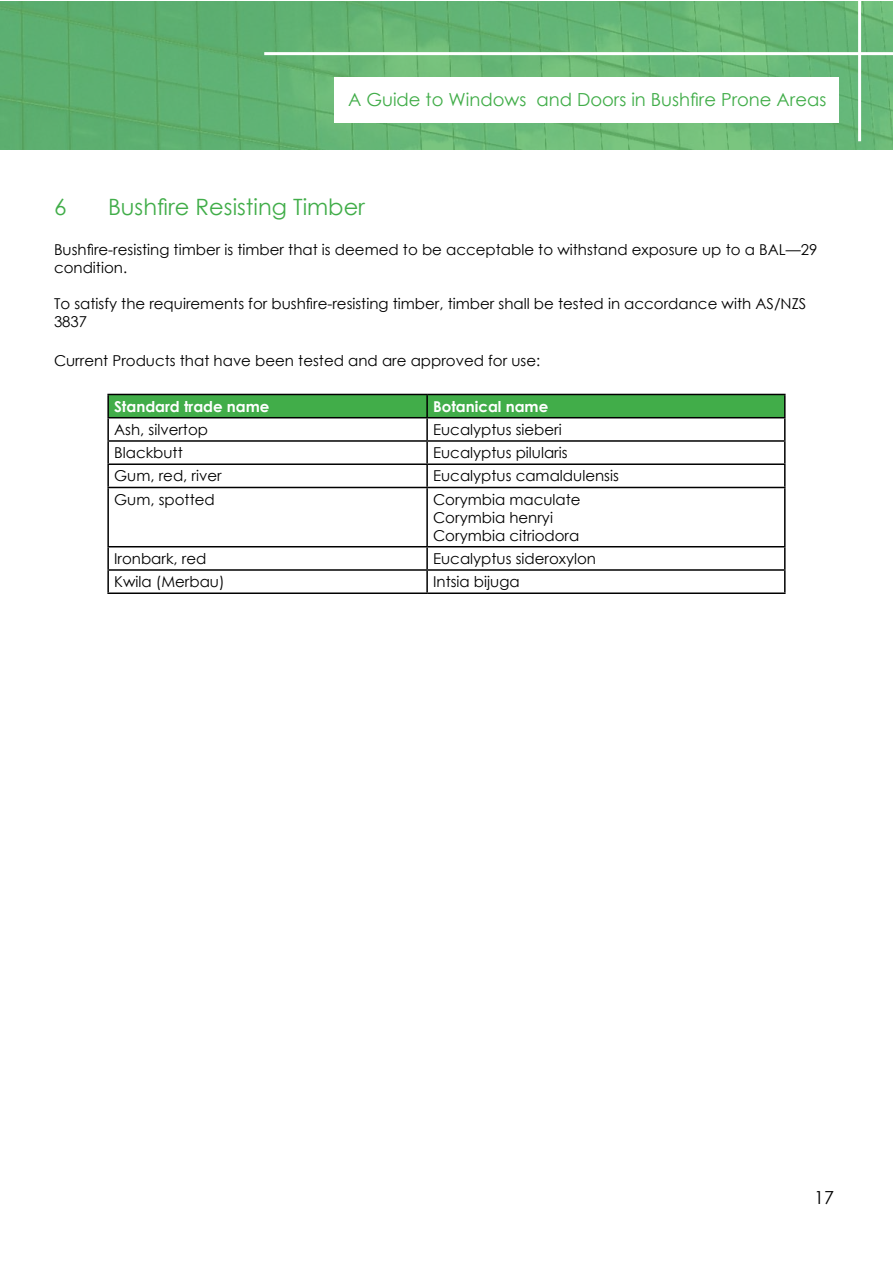
<style>
.page{position:relative;width:893px;height:1263px;background:#fff}
.page>*{position:absolute;margin:0;border:0;box-sizing:border-box;transform-origin:0 0}
.t1{font:22.5px "Century Gothic";color:#41ad49}
.t2{font:18px "Century Gothic";color:#41ad49}
.t3{font:18px "Century Gothic";color:#000}
.t4{font:15px/18px "Century Gothic";color:#000}
.t5{font:700 15px "Century Gothic";color:#fff}
</style>
<div class="page">
<svg style="left:0;top:1px;width:893px;height:149px;background:#63b473"></svg>
<div style="left:335px;top:77px;width:504px;height:46px;background:#fff"></div>
<hr style="left:858px;top:0;width:3px;height:141px;background:#fff">
<hr style="left:264px;top:52px;width:629px;height:3px;background:#fff">
<div style="left:109px;top:395px;width:675px;height:22px;background:#41ad49"></div>
<hr style="left:107px;top:394px;width:320px;height:1px;background:#000">
<hr style="left:107px;top:395px;width:2px;height:22px;background:#000">
<hr style="left:427px;top:394px;width:359px;height:1px;background:#000">
<hr style="left:426px;top:395px;width:2px;height:22px;background:#000">
<hr style="left:784px;top:395px;width:2px;height:22px;background:#000">
<hr style="left:107px;top:417px;width:320px;height:1px;background:#000">
<hr style="left:107px;top:418px;width:2px;height:22px;background:#000">
<hr style="left:427px;top:417px;width:359px;height:1px;background:#000">
<hr style="left:426px;top:418px;width:2px;height:22px;background:#000">
<hr style="left:784px;top:418px;width:2px;height:22px;background:#000">
<hr style="left:107px;top:440px;width:320px;height:2px;background:#000">
<hr style="left:107px;top:442px;width:2px;height:21px;background:#000">
<hr style="left:427px;top:440px;width:359px;height:2px;background:#000">
<hr style="left:426px;top:442px;width:2px;height:21px;background:#000">
<hr style="left:784px;top:442px;width:2px;height:21px;background:#000">
<hr style="left:107px;top:463px;width:320px;height:2px;background:#000">
<hr style="left:107px;top:465px;width:2px;height:22px;background:#000">
<hr style="left:427px;top:463px;width:359px;height:2px;background:#000">
<hr style="left:426px;top:465px;width:2px;height:22px;background:#000">
<hr style="left:784px;top:465px;width:2px;height:22px;background:#000">
<hr style="left:107px;top:487px;width:320px;height:1px;background:#000">
<hr style="left:107px;top:488px;width:2px;height:58px;background:#000">
<hr style="left:427px;top:487px;width:359px;height:1px;background:#000">
<hr style="left:426px;top:488px;width:2px;height:58px;background:#000">
<hr style="left:784px;top:488px;width:2px;height:58px;background:#000">
<hr style="left:107px;top:546px;width:320px;height:1px;background:#000">
<hr style="left:107px;top:547px;width:2px;height:22px;background:#000">
<hr style="left:427px;top:546px;width:359px;height:1px;background:#000">
<hr style="left:426px;top:547px;width:2px;height:22px;background:#000">
<hr style="left:784px;top:547px;width:2px;height:22px;background:#000">
<hr style="left:107px;top:569px;width:320px;height:2px;background:#000">
<hr style="left:107px;top:571px;width:2px;height:21px;background:#000">
<hr style="left:427px;top:569px;width:359px;height:2px;background:#000">
<hr style="left:426px;top:571px;width:2px;height:21px;background:#000">
<hr style="left:784px;top:571px;width:2px;height:21px;background:#000">
<hr style="left:107px;top:592px;width:320px;height:2px;background:#000">
<hr style="left:427px;top:592px;width:359px;height:2px;background:#000">
<p class="t2" style="left:348px;top:87px;width:480px">A Guide to Windows and Doors in Bushfire Prone Areas</p>
<h1 class="t1" style="left:54px;top:191px;width:14px">6</h1>
<h1 class="t1" style="left:108px;top:191px;width:259px">Bushfire Resisting Timber</h1>
<p class="t4" style="left:54px;top:240px;width:765px">Bushfire-resisting timber is timber that is deemed to be acceptable to withstand exposure up to a BAL—29 condition.</p>
<p class="t4" style="left:54px;top:294px;width:754px">To satisfy the requirements for bushfire-resisting timber, timber shall be tested in accordance with AS/NZS<br>3837</p>
<p class="t4" style="left:54px;top:351px;width:488px">Current Products that have been tested and are approved for use:</p>
<p class="t5" style="left:114px;top:395px;width:157px">Standard trade name</p>
<p class="t5" style="left:433px;top:395px;width:117px">Botanical name</p>
<p class="t4" style="left:114px;top:420px;width:95px">Ash, silvertop</p>
<p class="t4" style="left:433px;top:420px;width:130px">Eucalyptus sieberi</p>
<p class="t4" style="left:114px;top:444px;width:70px">Blackbutt</p>
<p class="t4" style="left:433px;top:444px;width:136px">Eucalyptus pilularis</p>
<p class="t4" style="left:114px;top:467px;width:109px">Gum, red, river</p>
<p class="t4" style="left:433px;top:467px;width:187px">Eucalyptus camaldulensis</p>
<p class="t4" style="left:114px;top:490px;width:102px">Gum, spotted</p>
<p class="t4" style="left:433px;top:490px;width:149px">Corymbia maculate<br>Corymbia henryi<br>Corymbia citriodora</p>
<p class="t4" style="left:114px;top:549px;width:94px">Ironbark, red</p>
<p class="t4" style="left:433px;top:549px;width:164px">Eucalyptus sideroxylon</p>
<p class="t4" style="left:114px;top:573px;width:112px">Kwila (Merbau)</p>
<p class="t4" style="left:433px;top:573px;width:88px">Intsia bijuga</p>
<p class="t3" style="left:814px;top:1185px;width:21px">17</p>
</div>
